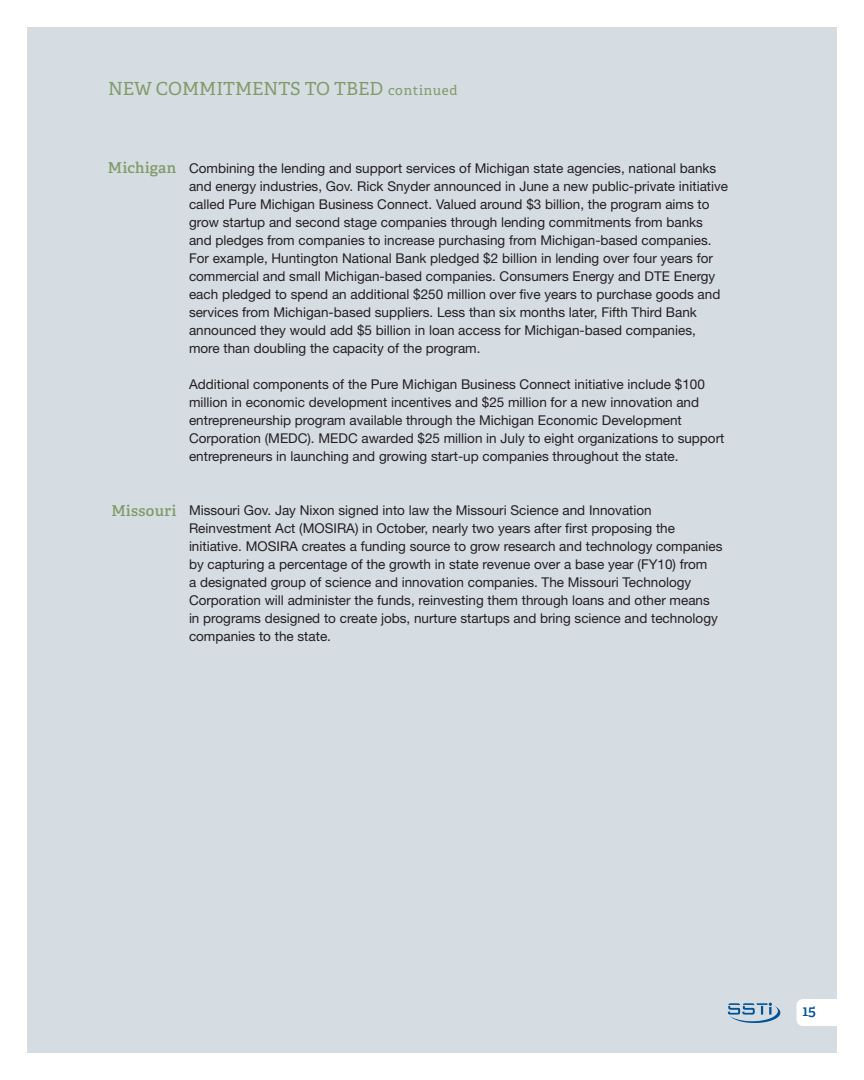
<style>
.page{position:relative;width:864px;height:1080px;background:#fff}
.page>*{position:absolute;margin:0;border:0;box-sizing:border-box;transform-origin:0 0}
.t1{font:18px "Adelle Basic";color:#809b69}
.t2{font:600 15px "Adelle Basic";letter-spacing:.025em;color:#809b69}
.t3{font:600 15px "Adelle Basic";color:#005294}
.t4{font:13.5px/18px "Helvetica Neue";color:#231f20}
.t5{font:13.5px "Adelle Basic";letter-spacing:.05em;color:#809b69}
</style>
<div class="page">
<div style="left:27px;top:27px;width:810px;height:1026px;background:#d5dce2"></div>
<div style="left:796px;top:999px;width:61px;height:27px;background:#fff;border-radius:7px"></div>
<img style="left:728px;top:1003px;width:41px;height:3px">
<h1 class="t1" style="left:108px;top:77px;width:16px">NEW</h1>
<h1 class="t1" style="left:156px;top:77px;width:14px">COMMITMENTS</h1>
<h1 class="t1" style="left:305px;top:77px;width:43px">TO TBED</h1>
<p class="t5" style="left:388px;top:81px;width:71px">CONTINUED</p>
<p class="t2" style="left:108px;top:159px;width:70px">Michigan</p>
<p class="t4" style="left:189px;top:159px;width:541px">Combining the lending and support services of Michigan state agencies, national banks and energy industries, Gov. Rick Snyder announced in June a new public-private initiative called Pure Michigan Business Connect. Valued around $3 billion, the program aims to grow startup and second stage companies through lending commitments from banks and pledges from companies to increase purchasing from Michigan-based companies.<br>For example, Huntington National Bank pledged $2 billion in lending over four years for commercial and small Michigan-based companies. Consumers Energy and DTE Energy each pledged to spend an additional $250 million over five years to purchase goods and services from Michigan-based suppliers. Less than six months later, Fifth Third Bank announced they would add $5 billion in loan access for Michigan-based companies, more than doubling the capacity of the program.</p>
<p class="t4" style="left:189px;top:375px;width:537px">Additional components of the Pure Michigan Business Connect initiative include $100 million in economic development incentives and $25 million for a new innovation and entrepreneurship program available through the Michigan Economic Development Corporation (MEDC). MEDC awarded $25 million in July to eight organizations to support entrepreneurs in launching and growing start-up companies throughout the state.</p>
<p class="t2" style="left:111px;top:501px;width:66px">Missouri</p>
<p class="t4" style="left:189px;top:501px;width:535px">Missouri Gov. Jay Nixon signed into law the Missouri Science and Innovation Reinvestment Act (MOSIRA) in October, nearly two years after first proposing the initiative. MOSIRA creates a funding source to grow research and technology companies by capturing a percentage of the growth in state revenue over a base year (FY10) from<br>a designated group of science and innovation companies. The Missouri Technology Corporation will administer the funds, reinvesting them through loans and other means in programs designed to create jobs, nurture startups and bring science and technology companies to the state.</p>
<p class="t3" style="left:802px;top:1001px;width:15px">15</p>
</div>
